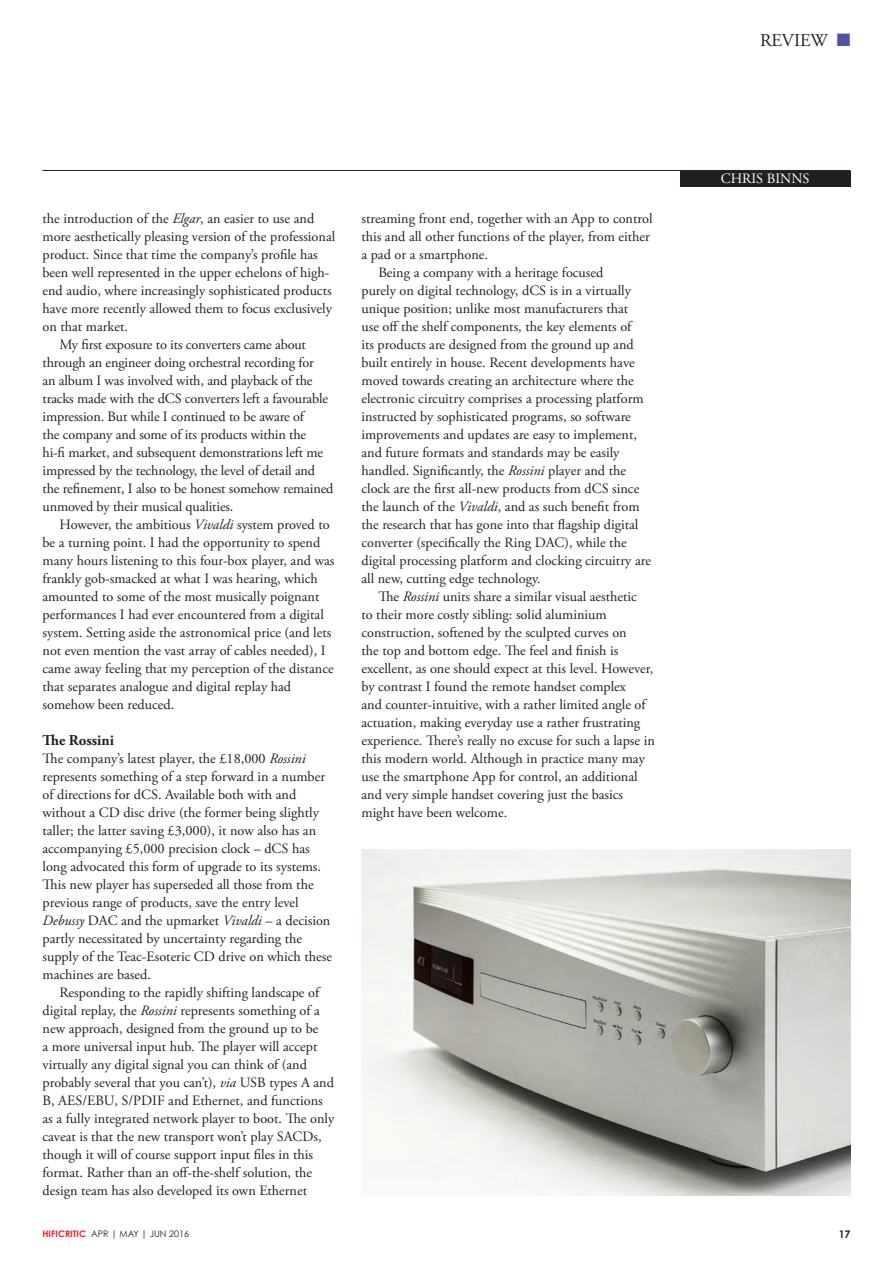
<style>
.page{position:relative;width:893px;height:1263px;background:#fff}
.page>*{position:absolute;margin:0;border:0;box-sizing:border-box;transform-origin:0 0}
.t1{font:18px "Adobe Garamond Pro";color:#231f20}
.t2{font:700 15px "Adobe Garamond Pro";color:#231f20}
.t3{font:14.25px "Adobe Garamond Pro";color:#231f20}
.t4{font:14.25px "Adobe Garamond Pro";color:#fff}
.t5{font:700 10.5px "Century Gothic";color:#231f20}
.t6{font:9px "Century Gothic";color:#231f20}
.s1{color:#5251a2}
.s2{font-style:italic}
.s3{font-weight:700;color:#ee1d23}
</style>
<div class="page">
<hr style="left:43px;top:170px;width:807px;height:1px;background:#231f20">
<div style="left:680px;top:171px;width:170px;height:15px;background:#231f20"></div>
<img style="left:361px;top:849px;width:489px;height:346px">
<p class="t1" style="left:760px;top:30px;width:92px">REVIEW <span class="s1">■</span></p>
<p class="t3" style="left:43px;top:210px;width:273px">the introduction of the <span class="s2">Elgar</span>, an easier to use and</p>
<p class="t3" style="left:43px;top:228px;width:294px">more aesthetically pleasing version of the professional</p>
<p class="t3" style="left:43px;top:246px;width:277px">product. Since that time the company’s profile has</p>
<p class="t3" style="left:43px;top:264px;width:288px">been well represented in the upper echelons of high-</p>
<p class="t3" style="left:43px;top:282px;width:291px">end audio, where increasingly sophisticated products</p>
<p class="t3" style="left:43px;top:300px;width:291px">have more recently allowed them to focus exclusively</p>
<p class="t3" style="left:43px;top:318px;width:87px">on that market.</p>
<p class="t3" style="left:60px;top:336px;width:248px">My first exposure to its converters came about</p>
<p class="t3" style="left:43px;top:354px;width:273px">through an engineer doing orchestral recording for</p>
<p class="t3" style="left:43px;top:372px;width:272px">an album I was involved with, and playback of the</p>
<p class="t3" style="left:43px;top:390px;width:287px">tracks made with the dCS converters left a favourable</p>
<p class="t3" style="left:43px;top:408px;width:263px">impression. But while I continued to be aware of</p>
<p class="t3" style="left:43px;top:426px;width:265px">the company and some of its products within the</p>
<p class="t3" style="left:43px;top:444px;width:282px">hi-fi market, and subsequent demonstrations left me</p>
<p class="t3" style="left:43px;top:462px;width:274px">impressed by the technology, the level of detail and</p>
<p class="t3" style="left:43px;top:480px;width:292px">the refinement, I also to be honest somehow remained</p>
<p class="t3" style="left:43px;top:498px;width:193px">unmoved by their musical qualities.</p>
<p class="t3" style="left:60px;top:516px;width:272px">However, the ambitious <span class="s2">Vivaldi</span> system proved to</p>
<p class="t3" style="left:43px;top:534px;width:279px">be a turning point. I had the opportunity to spend</p>
<p class="t3" style="left:43px;top:552px;width:293px">many hours listening to this four-box player, and was</p>
<p class="t3" style="left:43px;top:570px;width:277px">frankly gob-smacked at what I was hearing, which</p>
<p class="t3" style="left:43px;top:588px;width:278px">amounted to some of the most musically poignant</p>
<p class="t3" style="left:43px;top:606px;width:283px">performances I had ever encountered from a digital</p>
<p class="t3" style="left:43px;top:624px;width:290px">system. Setting aside the astronomical price (and lets</p>
<p class="t3" style="left:43px;top:642px;width:285px">not even mention the vast array of cables needed), I</p>
<p class="t3" style="left:43px;top:660px;width:293px">came away feeling that my perception of the distance</p>
<p class="t3" style="left:43px;top:678px;width:250px">that separates analogue and digital replay had</p>
<p class="t3" style="left:43px;top:696px;width:133px">somehow been reduced.</p>
<p class="t2" style="left:43px;top:731px;width:73px">The Rossini</p>
<p class="t3" style="left:43px;top:750px;width:265px">The company’s latest player, the £18,000 <span class="s2">Rossini</span></p>
<p class="t3" style="left:43px;top:768px;width:284px">represents something of a step forward in a number</p>
<p class="t3" style="left:43px;top:786px;width:255px">of directions for dCS. Available both with and</p>
<p class="t3" style="left:43px;top:804px;width:278px">without a CD disc drive (the former being slightly</p>
<p class="t3" style="left:43px;top:822px;width:275px">taller; the latter saving £3,000), it now also has an</p>
<p class="t3" style="left:43px;top:840px;width:269px">accompanying £5,000 precision clock – dCS has</p>
<p class="t3" style="left:43px;top:858px;width:280px">long advocated this form of upgrade to its systems.</p>
<p class="t3" style="left:43px;top:876px;width:273px">This new player has superseded all those from the</p>
<p class="t3" style="left:43px;top:894px;width:258px">previous range of products, save the entry level</p>
<p class="t3" style="left:43px;top:912px;width:289px"><span class="s2">Debussy</span> DAC and the upmarket <span class="s2">Vivaldi</span> – a decision</p>
<p class="t3" style="left:43px;top:930px;width:261px">partly necessitated by uncertainty regarding the</p>
<p class="t3" style="left:43px;top:948px;width:291px">supply of the Teac-Esoteric CD drive on which these</p>
<p class="t3" style="left:43px;top:966px;width:110px">machines are based.</p>
<p class="t3" style="left:60px;top:984px;width:261px">Responding to the rapidly shifting landscape of</p>
<p class="t3" style="left:43px;top:1002px;width:279px">digital replay, the <span class="s2">Rossini</span> represents something of a</p>
<p class="t3" style="left:43px;top:1020px;width:277px">new approach, designed from the ground up to be</p>
<p class="t3" style="left:43px;top:1038px;width:276px">a more universal input hub. The player will accept</p>
<p class="t3" style="left:43px;top:1056px;width:266px">virtually any digital signal you can think of (and</p>
<p class="t3" style="left:43px;top:1074px;width:293px">probably several that you can’t), <span class="s2">via</span> USB types A and</p>
<p class="t3" style="left:43px;top:1092px;width:282px">B, AES/EBU, S/PDIF and Ethernet, and functions</p>
<p class="t3" style="left:43px;top:1110px;width:293px">as a fully integrated network player to boot. The only</p>
<p class="t3" style="left:43px;top:1128px;width:281px">caveat is that the new transport won’t play SACDs,</p>
<p class="t3" style="left:43px;top:1146px;width:272px">though it will of course support input files in this</p>
<p class="t3" style="left:43px;top:1164px;width:271px">format. Rather than an off-the-shelf solution, the</p>
<p class="t3" style="left:43px;top:1182px;width:266px">design team has also developed its own Ethernet</p>
<p class="t3" style="left:361px;top:210px;width:293px">streaming front end, together with an App to control</p>
<p class="t3" style="left:361px;top:228px;width:290px">this and all other functions of the player, from either</p>
<p class="t3" style="left:361px;top:246px;width:128px">a pad or a smartphone.</p>
<p class="t3" style="left:378px;top:264px;width:226px">Being a company with a heritage focused</p>
<p class="t3" style="left:361px;top:282px;width:271px">purely on digital technology, dCS is in a virtually</p>
<p class="t3" style="left:361px;top:300px;width:268px">unique position; unlike most manufacturers that</p>
<p class="t3" style="left:361px;top:318px;width:271px">use off the shelf components, the key elements of</p>
<p class="t3" style="left:361px;top:336px;width:274px">its products are designed from the ground up and</p>
<p class="t3" style="left:361px;top:354px;width:275px">built entirely in house. Recent developments have</p>
<p class="t3" style="left:361px;top:372px;width:274px">moved towards creating an architecture where the</p>
<p class="t3" style="left:361px;top:390px;width:284px">electronic circuitry comprises a processing platform</p>
<p class="t3" style="left:361px;top:408px;width:271px">instructed by sophisticated programs, so software</p>
<p class="t3" style="left:361px;top:426px;width:277px">improvements and updates are easy to implement,</p>
<p class="t3" style="left:361px;top:444px;width:260px">and future formats and standards may be easily</p>
<p class="t3" style="left:361px;top:462px;width:266px">handled. Significantly, the <span class="s2">Rossini</span> player and the</p>
<p class="t3" style="left:361px;top:480px;width:279px">clock are the first all-new products from dCS since</p>
<p class="t3" style="left:361px;top:498px;width:280px">the launch of the <span class="s2">Vivaldi</span>, and as such benefit from</p>
<p class="t3" style="left:361px;top:516px;width:278px">the research that has gone into that flagship digital</p>
<p class="t3" style="left:361px;top:534px;width:267px">converter (specifically the Ring DAC), while the</p>
<p class="t3" style="left:361px;top:552px;width:291px">digital processing platform and clocking circuitry are</p>
<p class="t3" style="left:361px;top:570px;width:181px">all new, cutting edge technology.</p>
<p class="t3" style="left:378px;top:588px;width:260px">The <span class="s2">Rossini</span> units share a similar visual aesthetic</p>
<p class="t3" style="left:361px;top:606px;width:247px">to their more costly sibling: solid aluminium</p>
<p class="t3" style="left:361px;top:624px;width:267px">construction, softened by the sculpted curves on</p>
<p class="t3" style="left:361px;top:642px;width:258px">the top and bottom edge. The feel and finish is</p>
<p class="t3" style="left:361px;top:660px;width:293px">excellent, as one should expect at this level. However,</p>
<p class="t3" style="left:361px;top:678px;width:266px">by contrast I found the remote handset complex</p>
<p class="t3" style="left:361px;top:696px;width:286px">and counter-intuitive, with a rather limited angle of</p>
<p class="t3" style="left:361px;top:714px;width:280px">actuation, making everyday use a rather frustrating</p>
<p class="t3" style="left:361px;top:732px;width:295px">experience. There’s really no excuse for such a lapse in</p>
<p class="t3" style="left:361px;top:750px;width:285px">this modern world. Although in practice many may</p>
<p class="t3" style="left:361px;top:768px;width:278px">use the smartphone App for control, an additional</p>
<p class="t3" style="left:361px;top:786px;width:263px">and very simple handset covering just the basics</p>
<p class="t3" style="left:361px;top:804px;width:147px">might have been welcome.</p>
<p class="t4" style="left:721px;top:170px;width:90px">CHRIS BINNS</p>
<p class="t6" style="left:43px;top:1228px;width:148px"><span class="s3">HIFICRITIC</span> APR | MAY | JUN 2016</p>
<p class="t5" style="left:839px;top:1228px;width:13px">17</p>
</div>
